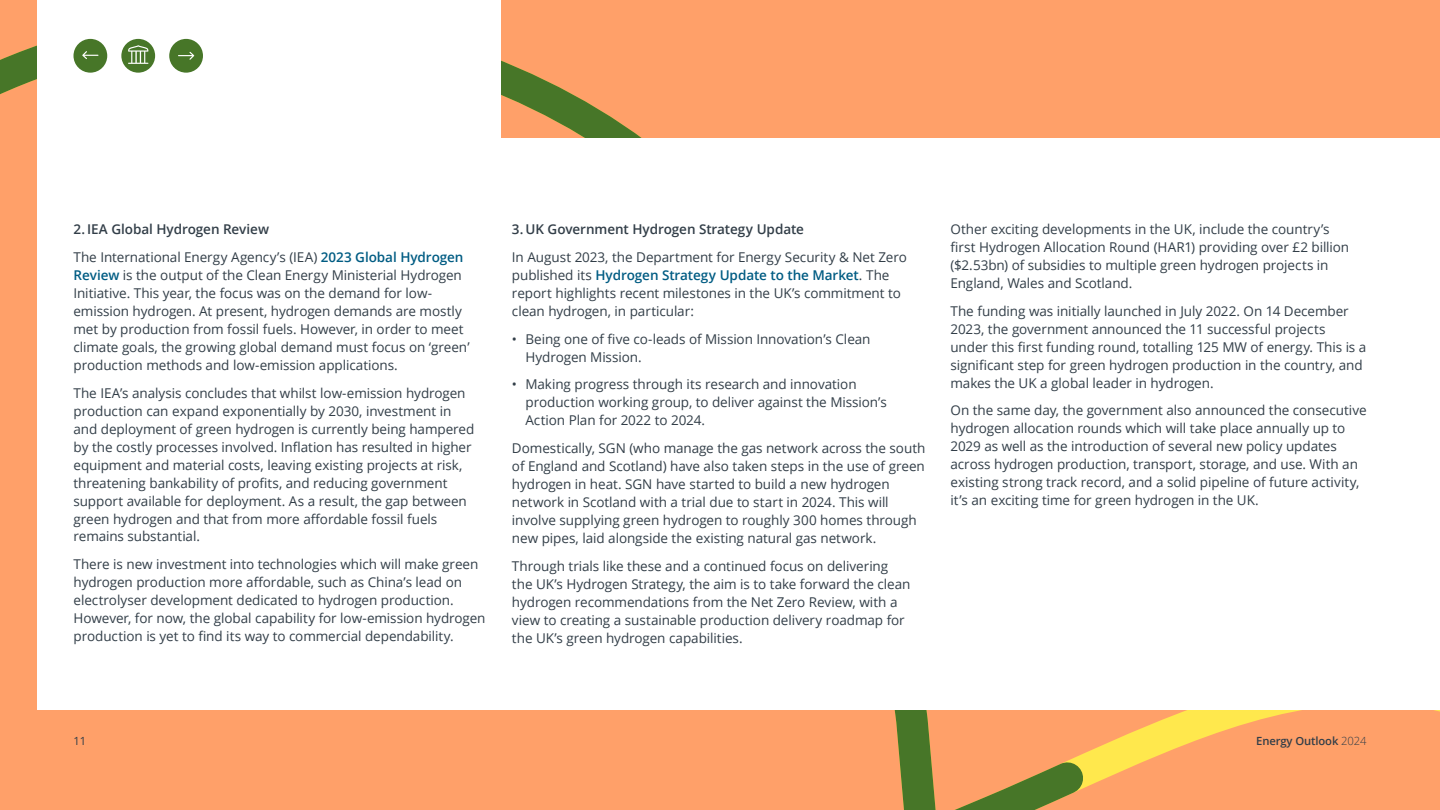
<style>
.page{position:relative;width:1440px;height:810px;background:#fff}
.page>*{position:absolute;margin:0;border:0;box-sizing:border-box;transform-origin:0 0}
.t1{font:13.5px/18px "Open Sans";letter-spacing:-.005em;color:#323e48}
.t2{font:600 13.5px "Open Sans";letter-spacing:-.005em;color:#323e48}
.t3{font:600 11.25px "Open Sans";letter-spacing:-.01em;color:#323e48}
.t4{font:11.25px "Open Sans";color:#323e48}
.s1{font-weight:600}
.s2{font-weight:600;color:#005c83}
.s3{font-weight:300}
</style>
<div class="page">
<div style="left:1109px;top:0;width:331px;height:810px;background:#ffa069"></div>
<div style="left:0;top:0;width:1109px;height:810px;background:#ffa069"></div>
<div style="left:38px;top:0;width:463px;height:694px;background:#fff"></div>
<div style="left:38px;top:139px;width:1402px;height:571px;background:#fff"></div>
<div style="left:121px;top:39px;width:34px;height:34px;background:#477628;border-radius:50%"></div>
<svg style="left:128px;top:45px;width:21px;height:19px"></svg>
<div style="left:74px;top:39px;width:33px;height:34px;background:#477628;border-radius:50%"></div>
<svg style="left:82px;top:51px;width:16px;height:8px"></svg>
<div style="left:169px;top:39px;width:34px;height:34px;background:#477628;border-radius:50%"></div>
<svg style="left:178px;top:52px;width:16px;height:8px"></svg>
<p class="t1" style="left:74px;top:215px;width:392px;line-height:27.8px"><span class="s1">2.IEA Global Hydrogen Review<br></span>The International Energy Agency’s (IEA) <span class="s2">2023 Global Hydrogen</span></p>
<p class="t1" style="left:74px;top:266px;width:398px"><span class="s2">Review</span> is the output of the Clean Energy Ministerial Hydrogen Initiative. This year, the focus was on the demand for low&shy;emission hydrogen. At present, hydrogen demands are mostly met by production from fossil fuels. However, in order to meet climate goals, the growing global demand must focus on ‘green’ production methods and low-emission applications.</p>
<p class="t1" style="left:74px;top:383px;width:402px">The IEA’s analysis concludes that whilst low-emission hydrogen production can expand exponentially by 2030, investment in and deployment of green hydrogen is currently being hampered by the costly processes involved. Inflation has resulted in higher equipment and material costs, leaving existing projects at risk, threatening bankability of profits, and reducing government support available for deployment. As a result, the gap between green hydrogen and that from more affordable fossil fuels remains substantial.</p>
<p class="t1" style="left:74px;top:555px;width:414px">There is new investment into technologies which will make green hydrogen production more affordable, such as China’s lead on electrolyser development dedicated to hydrogen production.<br>However, for now, the global capability for low-emission hydrogen production is yet to find its way to commercial dependability.</p>
<p class="t2" style="left:512px;top:220px;width:294px">3. UK Government Hydrogen Strategy Update</p>
<p class="t1" style="left:512px;top:248px;width:397px">In August 2023, the Department for Energy Security &amp; Net Zero published its <span class="s2">Hydrogen Strategy Update to the Market</span>. The report highlights recent milestones in the UK’s commitment to clean hydrogen, in particular:</p>
<p class="t1" style="left:525px;top:329px;width:346px;text-indent:-14px">• Being one of five co-leads of Mission Innovation’s Clean<br>Hydrogen Mission.</p>
<p class="t1" style="left:525px;top:375px;width:363px;text-indent:-14px">• Making progress through its research and innovation production working group, to deliver against the Mission’s<br>Action Plan for 2022 to 2024.</p>
<p class="t1" style="left:512px;top:439px;width:415px">Domestically, SGN (who manage the gas network across the south of England and Scotland) have also taken steps in the use of green hydrogen in heat. SGN have started to build a new hydrogen network in Scotland with a trial due to start in 2024. This will involve supplying green hydrogen to roughly 300 homes through new pipes, laid alongside the existing natural gas network.</p>
<p class="t1" style="left:512px;top:557px;width:400px">Through trials like these and a continued focus on delivering the UK’s Hydrogen Strategy, the aim is to take forward the clean hydrogen recommendations from the Net Zero Review, with a view to creating a sustainable production delivery roadmap for the UK’s green hydrogen capabilities.</p>
<p class="t1" style="left:951px;top:220px;width:400px">Other exciting developments in the UK, include the country’s first Hydrogen Allocation Round (HAR1) providing over £2 billion ($2.53bn) of subsidies to multiple green hydrogen projects in England, Wales and Scotland.</p>
<p class="t1" style="left:951px;top:301px;width:417px">The funding was initially launched in July 2022. On 14 December 2023, the government announced the 11 successful projects under this first funding round, totalling 125 MW of energy. This is a significant step for green hydrogen production in the country, and makes the UK a global leader in hydrogen.</p>
<p class="t1" style="left:951px;top:401px;width:418px">On the same day, the government also announced the consecutive hydrogen allocation rounds which will take place annually up to 2029 as well as the introduction of several new policy updates across hydrogen production, transport, storage, and use. With an existing strong track record, and a solid pipeline of future activity, it’s an exciting time for green hydrogen in the UK.</p>
<p class="t4" style="left:73px;top:733px;width:14px">11</p>
<p class="t3" style="left:1256px;top:733px;width:112px">Energy Outlook <span class="s3">2024</span></p>
</div>
